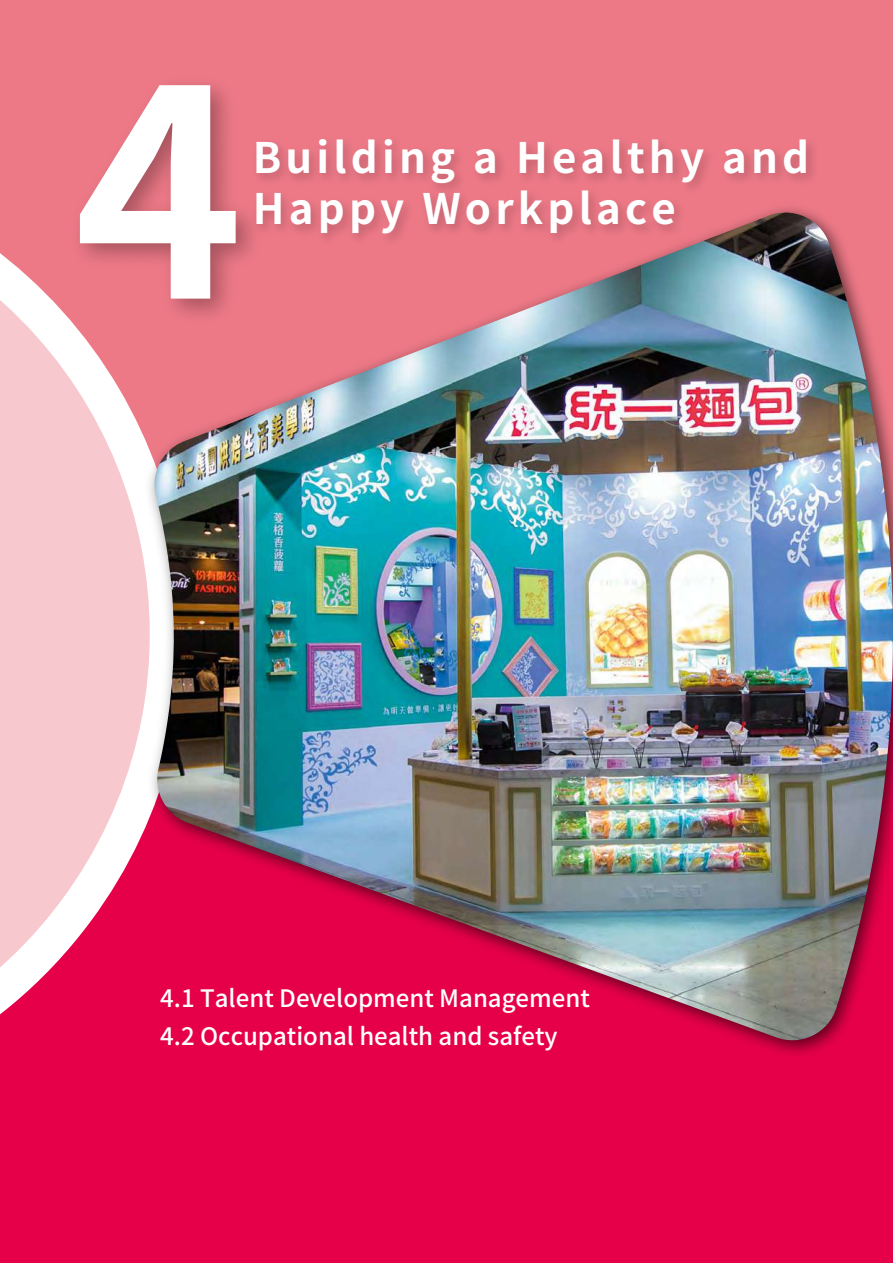
<style>
.page{position:relative;width:893px;height:1263px;background:#fff}
.page>*{position:absolute;margin:0;border:0;box-sizing:border-box;transform-origin:0 0}
.t1{font:700 288.3px "Noto Sans CJ Ktc";color:#fff}
.t2{font:700 42px/50.4px "Noto Sans CJ Ktc";letter-spacing:.1em;color:#fff}
.t3{font:500 24px/37.8px "Noto Sans CJ Ktc";color:#fff}
</style>
<div class="page">
<div style="left:0;top:0;width:893px;height:634px;background:#ed7987"></div>
<div style="left:0;top:631px;width:893px;height:632px;background:#e6004a"></div>
<svg style="left:0;top:253px;width:139px;height:762px;fill:#f7c8ce"></svg>
<img style="left:57px;top:84px;width:172px;height:550px">
<img style="left:139px;top:198px;width:691px;height:856px">
<img style="left:150px;top:213px;width:743px;height:829px">
<img style="left:244px;top:143px;width:600px;height:142px">
<h1 class="t1" style="left:74px;top:30px;width:171px">4</h1>
<h2 class="t2" style="left:253px;top:134px;width:558px">Building a Healthy and<br>Happy Workplace</h2>
<p class="t3" style="left:160px;top:980px;width:431px">4.1 Talent Development Management<br>4.2 Occupational health and safety</p>
</div>
